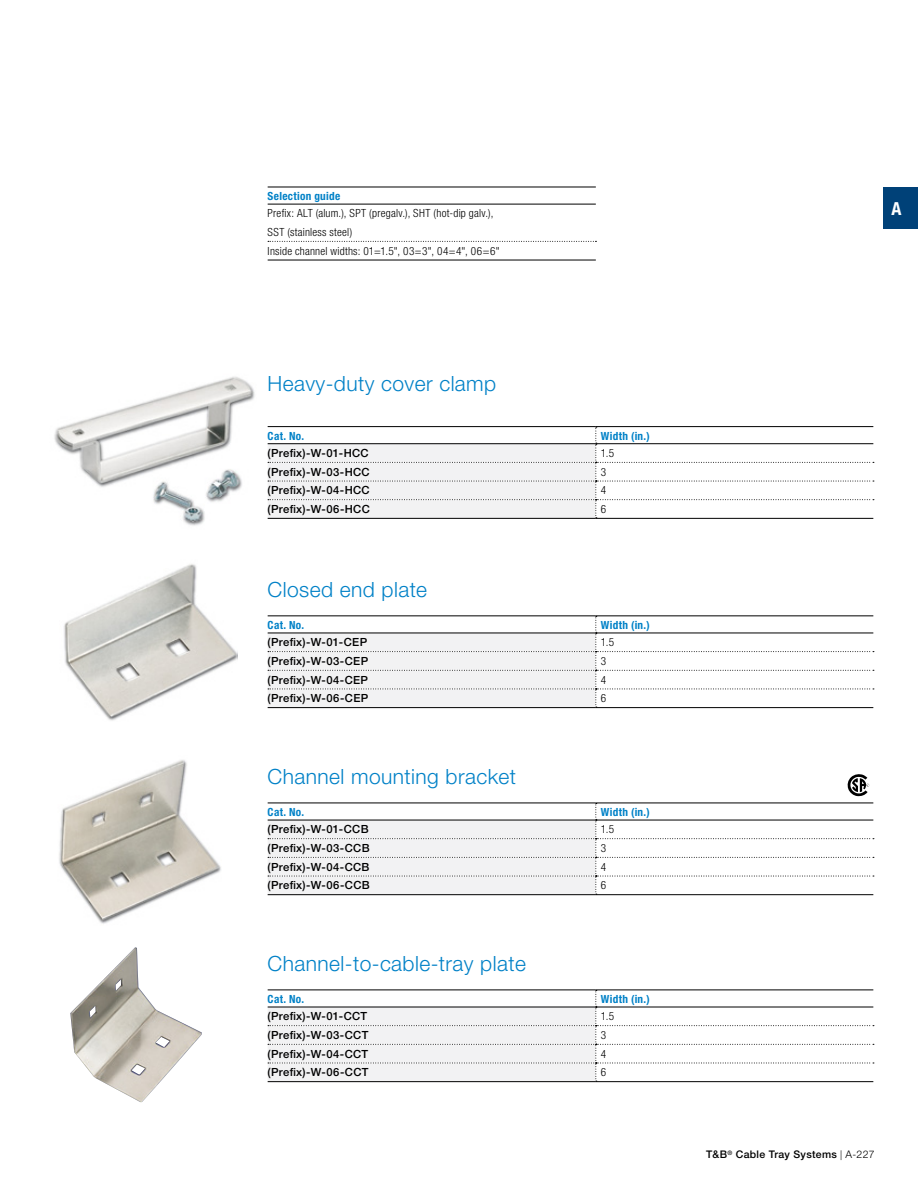
<style>
.page{position:relative;width:918px;height:1188px;background:#fff}
.page>*{position:absolute;margin:0;border:0;box-sizing:border-box;transform-origin:0 0}
.t1{font:300 21px "Helvetica Neue LT Std";letter-spacing:.02em;color:#0081c7}
.t2{font:700 condensed 18px "Helvetica Neue LT Std";color:#fff}
.t3{font:500 11.25px "Helvetica Neue LT Std";letter-spacing:.03em;color:#000}
.t4{font:300 condensed 11.25px/18.6px "Helvetica Neue LT Std";letter-spacing:.02em;color:#000}
.t5{font:700 condensed 11.25px "Helvetica Neue LT Std";letter-spacing:.025em;color:#0081c7}
.t6{font:500 10.5px "Helvetica Neue LT Std";letter-spacing:.03em;color:#000}
.s1{font-weight:300;font-size:9.75px}
.s2{font-weight:300}
</style>
<div class="page">
<div style="left:883px;top:188px;width:35px;height:41px;background:#004178"></div>
<img style="left:54px;top:376px;width:201px;height:150px">
<hr style="left:268px;top:426px;width:328px;height:1px;background:#000">
<hr style="left:596px;top:426px;width:277px;height:1px;background:#000">
<hr style="left:268px;top:518px;width:328px;height:1px;background:#000">
<hr style="left:596px;top:518px;width:277px;height:1px;background:#000">
<svg style="left:268px;top:427px;width:606px;height:91px"></svg>
<hr style="left:268px;top:443px;width:328px;height:1px;background:#000">
<hr style="left:596px;top:443px;width:277px;height:1px;background:#000">
<img style="left:64px;top:564px;width:173px;height:157px">
<svg style="left:268px;top:616px;width:606px;height:92px"></svg>
<hr style="left:268px;top:633px;width:328px;height:1px;background:#000">
<hr style="left:596px;top:633px;width:277px;height:1px;background:#000">
<svg style="left:268px;top:803px;width:606px;height:92px"></svg>
<hr style="left:268px;top:820px;width:328px;height:1px;background:#000">
<hr style="left:596px;top:820px;width:277px;height:1px;background:#000">
<img style="left:59px;top:760px;width:162px;height:164px">
<svg style="left:268px;top:990px;width:606px;height:92px"></svg>
<hr style="left:268px;top:1007px;width:328px;height:1px;background:#000">
<hr style="left:596px;top:1007px;width:277px;height:1px;background:#000">
<img style="left:70px;top:947px;width:132px;height:156px">
<svg style="left:847px;top:774px;width:22px;height:22px"></svg>
<hr style="left:268px;top:187px;width:328px;height:1px;background:#000">
<hr style="left:268px;top:204px;width:328px;height:1px;background:#000">
<svg style="left:268px;top:241px;width:328px;height:1px"></svg>
<hr style="left:268px;top:260px;width:328px;height:1px;background:#000">
<p class="t5" style="left:268px;top:189px;width:74px">Selection guide</p>
<p class="t4" style="left:268px;top:204px;width:234px">Prefix: ALT (alum.), SPT (pregalv.), SHT (hot-dip galv.),<br>SST (stainless steel)<br>Inside channel widths: 01=1.5", 03=3", 04=4", 06=6"</p>
<h1 class="t1" style="left:268px;top:371px;width:230px">Heavy-duty cover clamp</h1>
<p class="t5" style="left:268px;top:429px;width:38px">Cat. No.</p>
<p class="t5" style="left:601px;top:429px;width:50px">Width (in.)</p>
<p class="t3" style="left:268px;top:446px;width:103px">(Prefix)-W-01-HCC</p>
<p class="t4" style="left:601px;top:444px;width:15px">1.5</p>
<p class="t3" style="left:268px;top:465px;width:104px">(Prefix)-W-03-HCC</p>
<p class="t4" style="left:601px;top:462px;width:7px">3</p>
<p class="t3" style="left:268px;top:484px;width:104px">(Prefix)-W-04-HCC</p>
<p class="t4" style="left:601px;top:481px;width:7px">4</p>
<p class="t3" style="left:268px;top:502px;width:104px">(Prefix)-W-06-HCC</p>
<p class="t4" style="left:601px;top:500px;width:7px">6</p>
<h1 class="t1" style="left:268px;top:577px;width:161px">Closed end plate</h1>
<p class="t5" style="left:268px;top:618px;width:38px">Cat. No.</p>
<p class="t5" style="left:601px;top:618px;width:50px">Width (in.)</p>
<p class="t3" style="left:268px;top:636px;width:101px">(Prefix)-W-01-CEP</p>
<p class="t4" style="left:601px;top:633px;width:15px">1.5</p>
<p class="t3" style="left:268px;top:654px;width:102px">(Prefix)-W-03-CEP</p>
<p class="t4" style="left:601px;top:652px;width:7px">3</p>
<p class="t3" style="left:268px;top:673px;width:102px">(Prefix)-W-04-CEP</p>
<p class="t4" style="left:601px;top:670px;width:7px">4</p>
<p class="t3" style="left:268px;top:692px;width:102px">(Prefix)-W-06-CEP</p>
<p class="t4" style="left:601px;top:689px;width:7px">6</p>
<h1 class="t1" style="left:268px;top:764px;width:250px">Channel mounting bracket</h1>
<p class="t5" style="left:268px;top:805px;width:38px">Cat. No.</p>
<p class="t5" style="left:601px;top:805px;width:50px">Width (in.)</p>
<p class="t3" style="left:268px;top:823px;width:102px">(Prefix)-W-01-CCB</p>
<p class="t4" style="left:601px;top:820px;width:15px">1.5</p>
<p class="t3" style="left:268px;top:841px;width:103px">(Prefix)-W-03-CCB</p>
<p class="t4" style="left:601px;top:839px;width:7px">3</p>
<p class="t3" style="left:268px;top:860px;width:103px">(Prefix)-W-04-CCB</p>
<p class="t4" style="left:601px;top:857px;width:7px">4</p>
<p class="t3" style="left:268px;top:879px;width:104px">(Prefix)-W-06-CCB</p>
<p class="t4" style="left:601px;top:876px;width:7px">6</p>
<h1 class="t1" style="left:268px;top:951px;width:260px">Channel-to-cable-tray plate</h1>
<p class="t5" style="left:268px;top:992px;width:38px">Cat. No.</p>
<p class="t5" style="left:601px;top:992px;width:50px">Width (in.)</p>
<p class="t3" style="left:268px;top:1010px;width:101px">(Prefix)-W-01-CCT</p>
<p class="t4" style="left:601px;top:1007px;width:15px">1.5</p>
<p class="t3" style="left:268px;top:1028px;width:102px">(Prefix)-W-03-CCT</p>
<p class="t4" style="left:601px;top:1026px;width:7px">3</p>
<p class="t3" style="left:268px;top:1047px;width:102px">(Prefix)-W-04-CCT</p>
<p class="t4" style="left:601px;top:1044px;width:7px">4</p>
<p class="t3" style="left:268px;top:1066px;width:102px">(Prefix)-W-06-CCT</p>
<p class="t4" style="left:601px;top:1063px;width:7px">6</p>
<h2 class="t2" style="left:891px;top:198px;width:12px">1A</h2>
<p class="t6" style="left:706px;top:1148px;width:170px">T&amp;B<sup>®</sup> Cable Tray Systems <span class="s1">|</span> <span class="s2">A-227</span></p>
</div>
